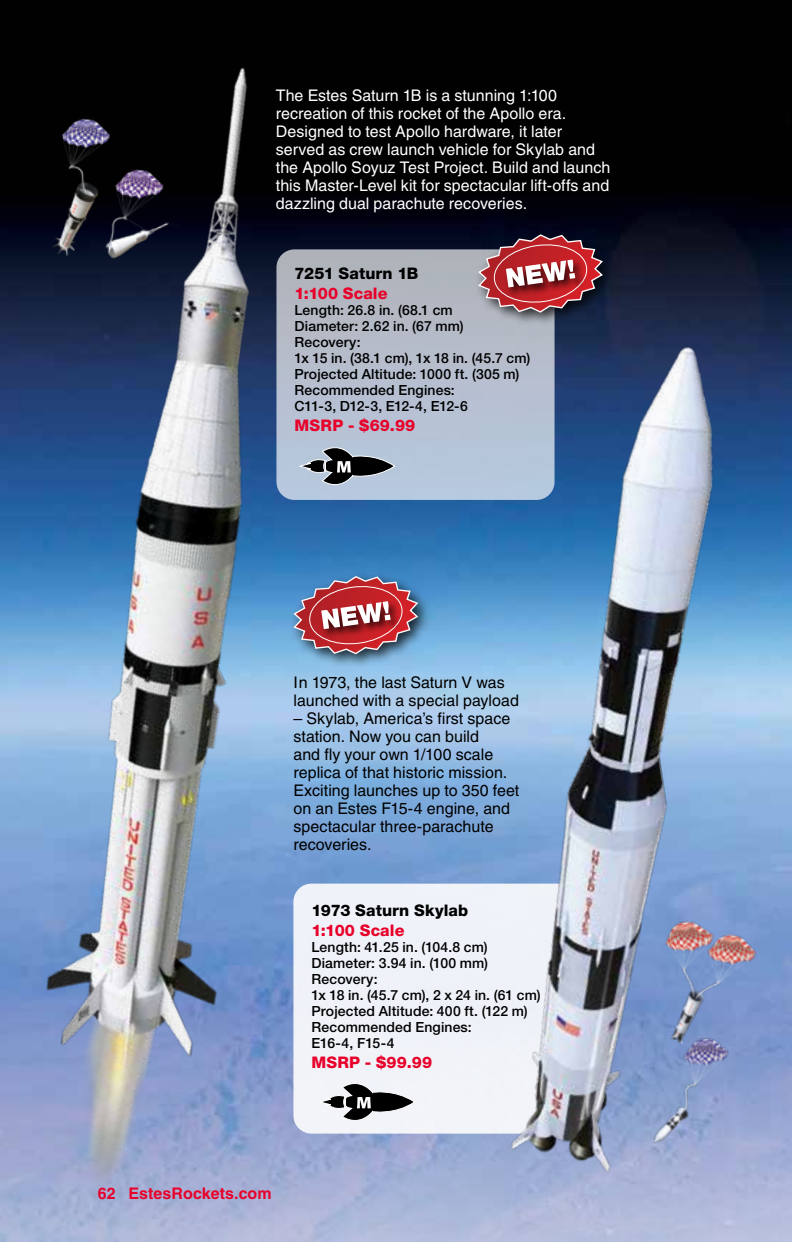
<style>
.page{position:relative;width:792px;height:1242px;background:#fff}
.page>*{position:absolute;margin:0;border:0;box-sizing:border-box;transform-origin:0 0}
.t1{font:16px/18px "Helvetica LT Std";color:#fff}
.t2{font:16px/18px "Helvetica LT Std";letter-spacing:.005em;color:#000}
.t3{font:800 16px "Helvetica Neue LT Std";letter-spacing:.01em;color:#e8002a}
.t4{font:800 16px "Helvetica Neue LT Std";letter-spacing:.01em;color:#000}
.t5{font:700 16px "Helvetica LT Std";letter-spacing:.005em;color:#e8002a}
.t6{font:500 14px/16px "Helvetica Neue LT Std";letter-spacing:.01em;color:#000}
</style>
<div class="page">
<img style="left:0;top:0;width:792px;height:1242px">
<img style="left:0;top:45px;width:674px;height:1197px">
<div style="left:276px;top:249px;width:279px;height:251px;background:linear-gradient(to bottom,#b1b2b8,#b9cae1);border-radius:18px"></div>
<svg style="left:298px;top:441px;width:40px;height:50px;background:#8c96a3"></svg>
<div style="left:293px;top:884px;width:282px;height:250px;background:#f0f3f8;border-radius:18px"></div>
<svg style="left:320px;top:1096px;width:18px;height:12px"></svg>
<img style="left:338px;top:332px;width:454px;height:881px">
<div style="left:474px;top:230px;width:142px;height:96px;background:#000;opacity:.75"></div>
<svg style="left:477px;top:234px;width:127px;height:79px;background:#954a53"></svg>
<img style="left:644px;top:915px;width:122px;height:231px">
<img style="left:48px;top:115px;width:124px;height:147px">
<p class="t1" style="left:276px;top:87px;width:336px">The Estes Saturn 1B is a stunning 1:100 recreation of this rocket of the Apollo era.<br>Designed to test Apollo hardware, it later served as crew launch vehicle for Skylab and the Apollo Soyuz Test Project. Build and launch this Master-Level kit for spectacular lift-offs and dazzling dual parachute recoveries.</p>
<p class="t4" style="left:294px;top:264px;width:125px">7251 Saturn 1B</p>
<p class="t3" style="left:294px;top:284px;width:95px">1:100 Scale</p>
<p class="t6" style="left:294px;top:302px;width:237px">Length: 26.8 in. (68.1 cm<br>Diameter: 2.62 in. (67 mm)<br>Recovery:<br>1x 15 in. (38.1 cm), 1x 18 in. (45.7 cm)<br>Projected Altitude: 1000 ft. (305 m)<br>Recommended Engines:<br>C11-3, D12-3, E12-4, E12-6</p>
<p class="t3" style="left:294px;top:416px;width:122px">MSRP - $69.99</p>
<p class="t2" style="left:293px;top:673px;width:227px">In 1973, the last Saturn V was launched with a special payload</p>
<p class="t2" style="left:293px;top:709px;width:227px">– Skylab, America’s first space station. Now you can build<br>and fly your own 1/100 scale replica of that historic mission.<br>Exciting launches up to 350 feet on an Estes F15-4 engine, and spectacular three-parachute recoveries.</p>
<p class="t4" style="left:311px;top:901px;width:158px">1973 Saturn Skylab</p>
<p class="t3" style="left:311px;top:921px;width:95px">1:100 Scale</p>
<p class="t6" style="left:311px;top:939px;width:231px">Length: 41.25 in. (104.8 cm)<br>Diameter: 3.94 in. (100 mm)<br>Recovery:<br>1x 18 in. (45.7 cm), 2 x 24 in. (61 cm)<br>Projected Altitude: 400 ft. (122 m)<br>Recommended Engines:<br>E16-4, F15-4</p>
<p class="t3" style="left:311px;top:1053px;width:122px">MSRP - $99.99</p>
<p class="t5" style="left:98px;top:1184px;width:175px">62 EstesRockets.com</p>
</div>
